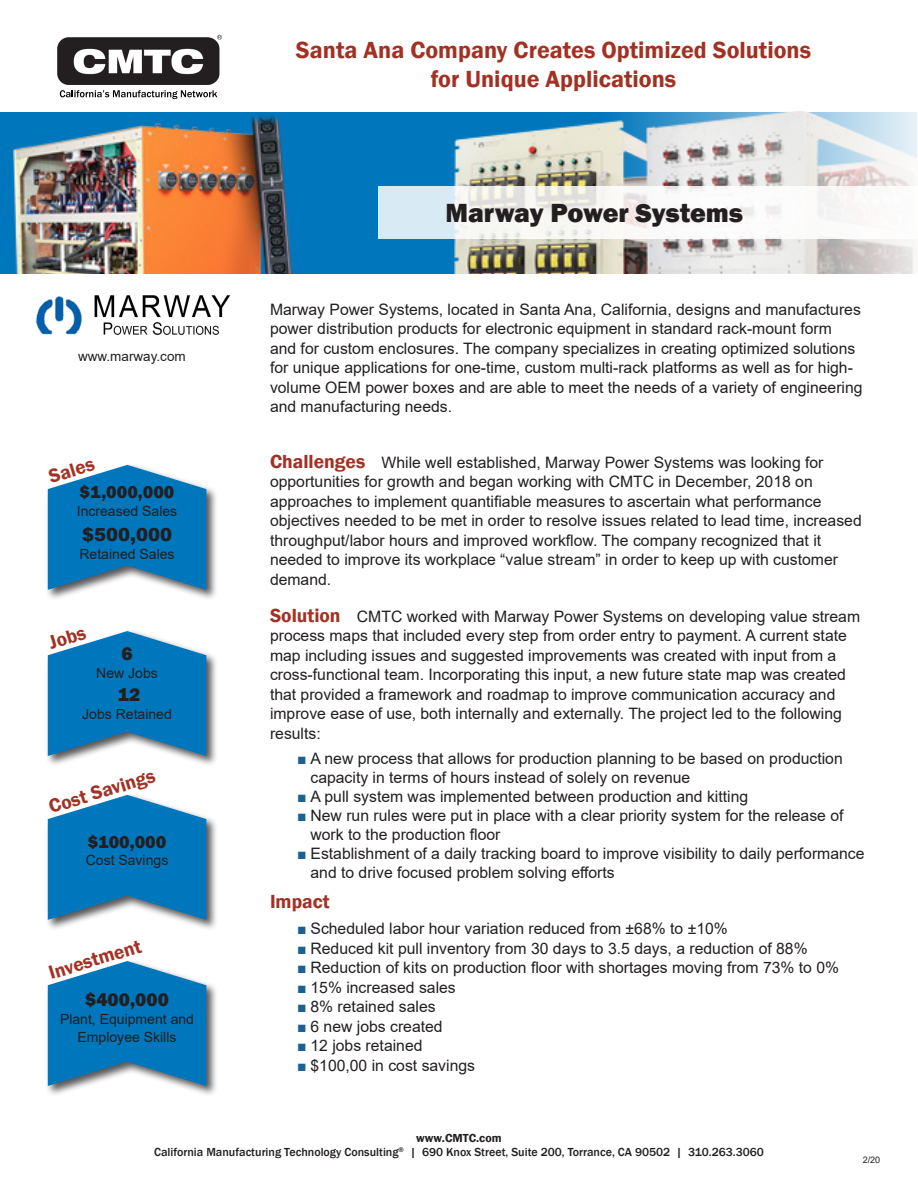
<style>
.page{position:relative;width:918px;height:1188px;background:#fff}
.page>*{position:absolute;margin:0;border:0;box-sizing:border-box;transform-origin:0 0}
.t1{font:800 27px "Franklin Gothic";color:#231f20}
.t2{font:600 24px "Franklin Gothic";color:#a33123}
.t3{font:600 19.5px "Franklin Gothic";color:#a33123}
.t4{font:800 19.2px "Franklin Gothic";color:#231f20}
.t5{font:800 18px "Franklin Gothic";color:#231f20}
.t6{font:900 18px "Arial";color:#231f20}
.t7{font:15.75px/19.5px "Arial";color:#231f20}
.t8{font:14.1px/17.9px "Arial";color:#231f20;text-align:center}
.t9{font:13.5px "Arial";color:#231f20}
.t10{font:500 12px "Franklin Gothic";color:#231f20}
.t11{font:600 12px "Franklin Gothic";color:#231f20}
.t12{font:9px "Arial";color:#231f20}
.s1{font-family:"Franklin Gothic";font-weight:600;font-size:19.5px;color:#a33123}
.s2{color:#1b6194}
</style>
<div class="page">
<img style="left:13px;top:112px;width:904px;height:161px">
<svg style="left:378px;top:186px;width:539px;height:53px;fill:#f8f7f6"></svg>
<img style="left:57px;top:38px;width:164px;height:47px">
<svg style="left:217px;top:35px;width:5px;height:4px"></svg>
<svg style="left:60px;top:90px;width:157px;height:9px"></svg>
<div style="left:45px;top:629px;width:173px;height:138px;background:#231f20;opacity:.75"></div>
<svg style="left:48px;top:631px;width:158px;height:125px;background:#2b8ac3"></svg>
<div style="left:45px;top:463px;width:173px;height:138px;background:#231f20;opacity:.75"></div>
<svg style="left:48px;top:465px;width:158px;height:125px;background:#2b8ac3"></svg>
<img style="left:35px;top:295px;width:196px;height:40px">
<div style="left:45px;top:959px;width:173px;height:138px;background:#231f20;opacity:.75"></div>
<svg style="left:48px;top:961px;width:158px;height:125px;background:#2b8ac3"></svg>
<div style="left:45px;top:793px;width:173px;height:138px;background:#231f20;opacity:.75"></div>
<svg style="left:48px;top:795px;width:158px;height:125px;background:#2b8ac3"></svg>
<p class="t2" style="left:296px;top:36px;width:517px">Santa Ana Company Creates Optimized Solutions</p>
<p class="t2" style="left:431px;top:64px;width:247px">for Unique Applications</p>
<p class="t9" style="left:78px;top:347px;width:109px">www.marway.com</p>
<p class="t3" style="left:46px;top:466px;width:48px;rotate:-17deg">Sales</p>
<p class="t5" style="left:80px;top:480px;width:96px">$1,000,000</p>
<p class="t8" style="left:77px;top:502px;width:102px">Increased Sales</p>
<p class="t6" style="left:82px;top:521px;width:92px">$500,000</p>
<p class="t8" style="left:80px;top:545px;width:97px">Retained Sales</p>
<p class="t3" style="left:46px;top:632px;width:39px;rotate:-17deg">Jobs</p>
<p class="t4" style="left:121px;top:641px;width:13px">6</p>
<p class="t8" style="left:96px;top:664px;width:63px">New Jobs</p>
<p class="t4" style="left:118px;top:682px;width:24px">12</p>
<p class="t8" style="left:82px;top:705px;width:91px">Jobs Retained</p>
<p class="t3" style="left:46px;top:796px;width:112px;rotate:-17deg">Cost Savings</p>
<p class="t5" style="left:88px;top:830px;width:80px">$100,000</p>
<p class="t8" style="left:86px;top:851px;width:84px">Cost Savings</p>
<p class="t3" style="left:46px;top:962px;width:97px;rotate:-17deg">Investment</p>
<p class="t4" style="left:85px;top:987px;width:85px">$400,000</p>
<p class="t8" style="left:60px;top:1010px;width:136px">Plant, Equipment and<br>Employee Skills</p>
<p class="t1" style="left:445px;top:195px;width:299px">Marway Power Systems</p>
<p class="t7" style="left:270px;top:299px;width:594px">Marway Power Systems, located in Santa Ana, California, designs and manufactures power distribution products for electronic equipment in standard rack-mount form<br>and for custom enclosures. The company specializes in creating optimized solutions for unique applications for one-time, custom multi-rack platforms as well as for high&shy;volume OEM power boxes and are able to meet the needs of a variety of engineering and manufacturing needs.</p>
<p class="t7" style="left:270px;top:452px;width:593px"><span class="s1">Challenges</span> While well established, Marway Power Systems was looking for opportunities for growth and began working with CMTC in December, 2018 on approaches to implement quantifiable measures to ascertain what performance objectives needed to be met in order to resolve issues related to lead time, increased throughput/labor hours and improved workflow. The company recognized that it needed to improve its workplace “value stream” in order to keep up with customer demand.</p>
<p class="t7" style="left:270px;top:606px;width:592px"><span class="s1">Solution</span> CMTC worked with Marway Power Systems on developing value stream process maps that included every step from order entry to payment. A current state map including issues and suggested improvements was created with input from a cross-functional team. Incorporating this input, a new future state map was created that provided a framework and roadmap to improve communication accuracy and improve ease of use, both internally and externally. The project led to the following results:</p>
<p class="t7" style="left:310px;top:749px;width:534px;line-height:18.9px;text-indent:-14px"><span class="s2">■</span> A new process that allows for production planning to be based on production capacity in terms of hours instead of solely on revenue</p>
<p class="t7" style="left:297px;top:787px;width:453px"><span class="s2">■</span> A pull system was implemented between production and kitting</p>
<p class="t7" style="left:310px;top:806px;width:535px;line-height:18.9px;text-indent:-14px"><span class="s2">■</span> New run rules were put in place with a clear priority system for the release of work to the production floor</p>
<p class="t7" style="left:310px;top:844px;width:556px;line-height:18.9px;text-indent:-14px"><span class="s2">■</span> Establishment of a daily tracking board to improve visibility to daily performance and to drive focused problem solving efforts</p>
<p class="t3" style="left:270px;top:889px;width:61px">Impact</p>
<p class="t7" style="left:297px;top:919px;width:432px"><span class="s2">■</span> Scheduled labor hour variation reduced from ±68% to ±10%</p>
<p class="t7" style="left:297px;top:938px;width:512px"><span class="s2">■</span> Reduced kit pull inventory from 30 days to 3.5 days, a reduction of 88%</p>
<p class="t7" style="left:297px;top:958px;width:544px"><span class="s2">■</span> Reduction of kits on production floor with shortages moving from 73% to 0%</p>
<p class="t7" style="left:297px;top:977px;width:160px"><span class="s2">■</span> 15% increased sales</p>
<p class="t7" style="left:297px;top:997px;width:140px"><span class="s2">■</span> 8% retained sales</p>
<p class="t7" style="left:297px;top:1016px;width:147px"><span class="s2">■</span> 6 new jobs created</p>
<p class="t7" style="left:297px;top:1036px;width:127px"><span class="s2">■</span> 12 jobs retained</p>
<p class="t7" style="left:297px;top:1055px;width:180px"><span class="s2">■</span> $100,00 in cost savings</p>
<p class="t11" style="left:416px;top:1130px;width:87px">www.CMTC.com</p>
<p class="t10" style="left:154px;top:1144px;width:611px">California Manufacturing Technology Consulting<sup>®</sup> | 690 Knox Street, Suite 200, Torrance, CA 90502 | 310.263.3060</p>
<p class="t12" style="left:863px;top:1154px;width:19px">2/20</p>
</div>
